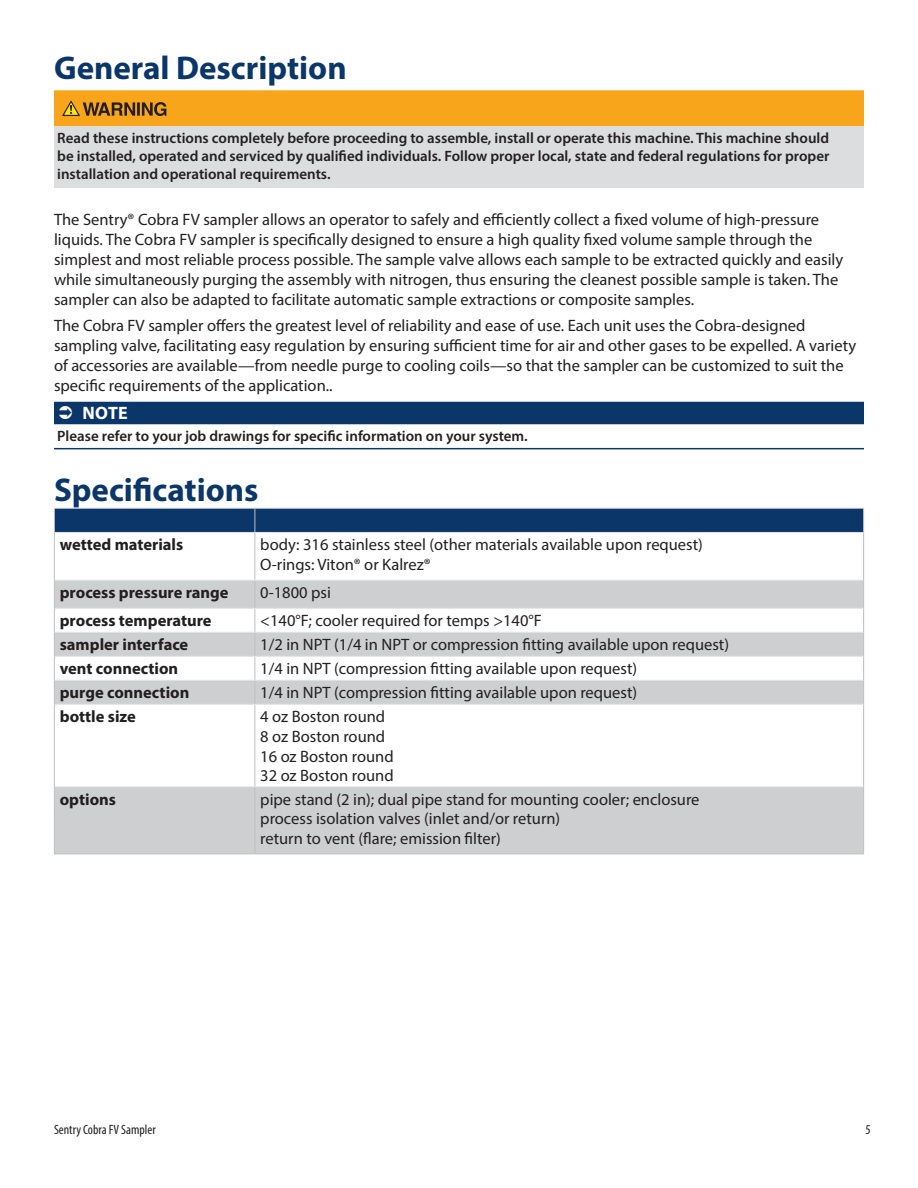
<style>
.page{position:relative;width:918px;height:1188px;background:#fff}
.page>*{position:absolute;margin:0;border:0;box-sizing:border-box;transform-origin:0 0}
.b_-_Heading_1{font:700 33px "Myriad Pro";color:#0b366a}
.t1{font:700 18px "Myriad Pro";color:#fff}
.a_-_Body__Normal{font:16.5px/19.8px "Myriad Pro";color:#231f20}
.t_-_Table_Body__Left{font:16.5px/19.8px "Myriad Pro";color:#231f20}
.t_-_Table_Title{font:700 16.5px "Myriad Pro";color:#231f20}
.c_-_Danger_Warning_C{font:600 15px/18px "Myriad Pro";color:#231f20;text-align:justify}
.a_-_Note__Body-_Last{font:600 15px "Myriad Pro";color:#231f20}
.t2{font:condensed 13.5px "Myriad Pro";color:#231f20}
</style>
<div class="page">
<div style="left:54px;top:90px;width:810px;height:38px;background:#f9a51b"></div>
<div style="left:54px;top:126px;width:810px;height:62px;background:#dcdddf"></div>
<div style="left:54px;top:402px;width:810px;height:22px;background:#0b366a"></div>
<hr style="left:54px;top:448px;width:810px;height:1px;background:#0b366a">
<svg style="left:62px;top:101px;width:104px;height:15px"></svg>
<svg style="left:55px;top:581px;width:808px;height:273px;fill:#cecfd1"></svg>
<hr style="left:54px;top:854px;width:201px;height:1px;background:#bebfc2">
<hr style="left:255px;top:854px;width:609px;height:1px;background:#bebfc2">
<hr style="left:54px;top:532px;width:1px;height:48px;background:#bebfc2">
<svg style="left:54px;top:580px;width:1px;height:124px"></svg>
<hr style="left:54px;top:704px;width:1px;height:83px;background:#bebfc2">
<hr style="left:54px;top:787px;width:1px;height:67px;background:#bebfc2">
<div style="left:54px;top:509px;width:810px;height:23px;background:#0b366a"></div>
<hr style="left:255px;top:533px;width:1px;height:47px;background:#bebfc2">
<hr style="left:863px;top:532px;width:1px;height:48px;background:#bebfc2">
<svg style="left:255px;top:581px;width:1px;height:123px"></svg>
<svg style="left:863px;top:580px;width:1px;height:124px"></svg>
<hr style="left:255px;top:705px;width:1px;height:81px;background:#bebfc2">
<hr style="left:863px;top:704px;width:1px;height:83px;background:#bebfc2">
<hr style="left:255px;top:787px;width:1px;height:67px;background:#bebfc2">
<hr style="left:863px;top:787px;width:1px;height:67px;background:#bebfc2">
<hr style="left:54px;top:508px;width:201px;height:1px;background:#e2e3e5">
<hr style="left:255px;top:508px;width:609px;height:1px;background:#e2e3e5">
<hr style="left:55px;top:532px;width:200px;height:1px;background:#e2e3e5">
<hr style="left:255px;top:532px;width:608px;height:1px;background:#e2e3e5">
<hr style="left:55px;top:580px;width:200px;height:1px;background:#e2e3e5">
<hr style="left:255px;top:580px;width:608px;height:1px;background:#e2e3e5">
<hr style="left:55px;top:608px;width:200px;height:1px;background:#e2e3e5">
<hr style="left:255px;top:608px;width:608px;height:1px;background:#e2e3e5">
<hr style="left:55px;top:632px;width:200px;height:1px;background:#e2e3e5">
<hr style="left:255px;top:632px;width:608px;height:1px;background:#e2e3e5">
<hr style="left:55px;top:656px;width:200px;height:1px;background:#e2e3e5">
<hr style="left:255px;top:656px;width:608px;height:1px;background:#e2e3e5">
<hr style="left:55px;top:680px;width:200px;height:1px;background:#e2e3e5">
<hr style="left:255px;top:680px;width:608px;height:1px;background:#e2e3e5">
<hr style="left:55px;top:704px;width:200px;height:1px;background:#e2e3e5">
<hr style="left:255px;top:704px;width:608px;height:1px;background:#e2e3e5">
<hr style="left:55px;top:786px;width:200px;height:1px;background:#e2e3e5">
<hr style="left:255px;top:786px;width:608px;height:1px;background:#e2e3e5">
<p class="b_-_Heading_1" style="left:54px;top:46px;width:294px">General Description</p>
<p class="c_-_Danger_Warning_C" style="left:57px;top:128px;width:774px">Read these instructions completely before proceeding to assemble, install or operate this machine. This machine should be installed, operated and serviced by qualified individuals. Follow proper local, state and federal regulations for proper installation and operational requirements.</p>
<p class="a_-_Body__Normal" style="left:54px;top:210px;width:791px">The Sentry® Cobra FV sampler allows an operator to safely and efficiently collect a fixed volume of high-pressure liquids. The Cobra FV sampler is specifically designed to ensure a high quality fixed volume sample through the simplest and most reliable process possible. The sample valve allows each sample to be extracted quickly and easily while simultaneously purging the assembly with nitrogen, thus ensuring the cleanest possible sample is taken. The sampler can also be adapted to facilitate automatic sample extractions or composite samples.</p>
<p class="a_-_Body__Normal" style="left:54px;top:315px;width:804px">The Cobra FV sampler offers the greatest level of reliability and ease of use. Each unit uses the Cobra-designed sampling valve, facilitating easy regulation by ensuring sufficient time for air and other gases to be expelled. A variety of accessories are available—from needle purge to cooling coils—so that the sampler can be customized to suit the specific requirements of the application..</p>
<p class="t1" style="left:82px;top:401px;width:47px">NOTE</p>
<p class="a_-_Note__Body-_Last" style="left:57px;top:427px;width:472px">Please refer to your job drawings for specific information on your system.</p>
<p class="b_-_Heading_1" style="left:54px;top:468px;width:206px">Specifications</p>
<p class="t_-_Table_Title" style="left:60px;top:534px;width:125px">wetted materials</p>
<p class="t_-_Table_Body__Left" style="left:260px;top:535px;width:444px">body: 316 stainless steel (other materials available upon request)</p>
<p class="t_-_Table_Body__Left" style="left:260px;top:554px;width:172px">O-rings: Viton® or Kalrez®</p>
<p class="t_-_Table_Title" style="left:60px;top:582px;width:170px">process pressure range</p>
<p class="t_-_Table_Body__Left" style="left:260px;top:582px;width:72px">0-1800 psi</p>
<p class="t_-_Table_Title" style="left:60px;top:610px;width:153px">process temperature</p>
<p class="t_-_Table_Body__Left" style="left:260px;top:610px;width:283px">&lt;140°F; cooler required for temps &gt;140°F</p>
<p class="t_-_Table_Title" style="left:60px;top:634px;width:130px">sampler interface</p>
<p class="t_-_Table_Body__Left" style="left:260px;top:634px;width:470px">1/2 in NPT (1/4 in NPT or compression fitting available upon request)</p>
<p class="t_-_Table_Title" style="left:60px;top:658px;width:120px">vent connection</p>
<p class="t_-_Table_Body__Left" style="left:260px;top:658px;width:378px">1/4 in NPT (compression fitting available upon request)</p>
<p class="t_-_Table_Title" style="left:60px;top:682px;width:131px">purge connection</p>
<p class="t_-_Table_Body__Left" style="left:260px;top:682px;width:378px">1/4 in NPT (compression fitting available upon request)</p>
<p class="t_-_Table_Title" style="left:60px;top:706px;width:78px">bottle size</p>
<p class="t_-_Table_Body__Left" style="left:260px;top:706px;width:135px">4 oz Boston round<br>8 oz Boston round<br>16 oz Boston round<br>32 oz Boston round</p>
<p class="t_-_Table_Title" style="left:60px;top:788px;width:58px">options</p>
<p class="t_-_Table_Body__Left" style="left:260px;top:789px;width:441px">pipe stand (2 in); dual pipe stand for mounting cooler; enclosure process isolation valves (inlet and/or return)<br>return to vent (flare; emission filter)</p>
<p class="t2" style="left:54px;top:1122px;width:103px">Sentry Cobra FV Sampler</p>
<p class="t2" style="left:866px;top:1122px;width:7px">5</p>
</div>
